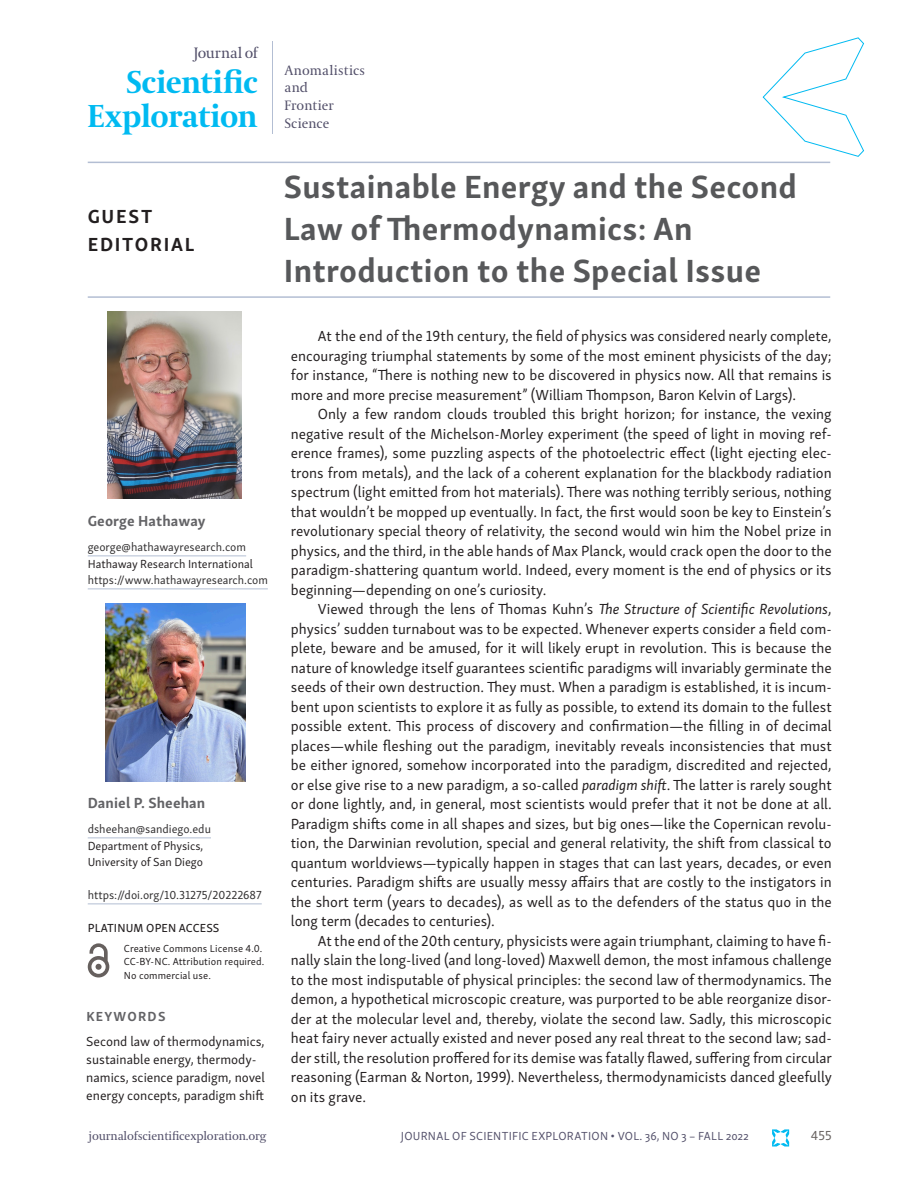
<style>
.page{position:relative;width:918px;height:1188px;background:#fff}
.page>*{position:absolute;margin:0;border:0;box-sizing:border-box;transform-origin:0 0}
.t1{font:700 33px/42px "Skolar Sans PE";letter-spacing:.01em;color:#57585a}
.t2{font:700 31.5px/34.5px "Coranto 2";letter-spacing:-.025em;color:#00baf1;text-align:right}
.SB_H1{font:700 19.5px/28.5px "Skolar Sans PE";letter-spacing:.085em;color:#231f20}
.t3{font:15px/19.5px "Skolar Sans PE";color:#231f20;text-align:justify}
.SB-Author_8{font:700 15px "Skolar Sans PE";letter-spacing:.01em;color:#636366}
.t4{font:15px "Coranto 2";letter-spacing:-.015em;color:#53506a}
.TX_11_13{font:13.5px/18px "Skolar Sans PE";color:#231f20}
.t5{font:13.5px/17.7px "Coranto 2";letter-spacing:.005em;color:#53506a}
.H1_9pt{font:700 13.5px "Skolar Sans PE";letter-spacing:.095em;color:#636366}
.t6{font:13.5px "Skolar Sans PE";color:#66605e}
.SB-Author_8-2{font:12px "Skolar Sans PE";color:#312f30}
.SB-Author_8-3{font:12px "Skolar Sans PE";color:#231f20}
.t7{font:12px "Skolar Sans PE";letter-spacing:.025em;color:#53506a}
.t8{font:12px "Coranto 2";letter-spacing:-.01em;color:#53506a}
.SB-open_access_hd{font:12px "Skolar Sans PE Me";letter-spacing:.01em;color:#231f20}
.SB-open-tx{font:10.5px/13.5px "Skolar Sans PE";letter-spacing:.01em;color:#231f20}
.s1{font-style:italic}
</style>
<div class="page">
<hr style="left:88px;top:162px;width:742px;height:1px;background:#b3bed3">
<hr style="left:88px;top:296px;width:742px;height:2px;background:#b3bed3">
<hr style="left:273px;top:41px;width:1px;height:92px;background:#b3bed3">
<svg style="left:762px;top:37px;width:102px;height:120px"></svg>
<svg style="left:772px;top:1129px;width:17px;height:18px"></svg>
<hr style="left:88px;top:556px;width:158px;height:1px;background:#b3bed3">
<hr style="left:88px;top:589px;width:180px;height:1px;background:#b3bed3">
<hr style="left:88px;top:838px;width:123px;height:1px;background:#b3bed3">
<hr style="left:88px;top:904px;width:174px;height:1px;background:#b3bed3">
<svg style="left:88px;top:943px;width:21px;height:35px"></svg>
<img style="left:108px;top:312px;width:134px;height:187px">
<img style="left:106px;top:603px;width:139px;height:178px">
<p class="t4" style="left:194px;top:44px;width:66px">Journal of</p>
<h2 class="t2" style="left:88px;top:66px;width:172px">Scientific<br>Exploration</h2>
<p class="t5" style="left:284px;top:62px;width:82px">Anomalistics and<br>Frontier<br>Science</p>
<p class="SB_H1" style="left:88px;top:200px;width:108px">GUEST<br>EDITORIAL</p>
<p class="SB-Author_8" style="left:88px;top:509px;width:119px">George Hathaway</p>
<p class="SB-Author_8-2" style="left:88px;top:538px;width:160px">george@hathawayresearch.com</p>
<p class="SB-Author_8-3" style="left:88px;top:555px;width:167px">Hathaway Research International</p>
<p class="SB-Author_8-2" style="left:88px;top:571px;width:182px">https://www.hathawayresearch.com</p>
<p class="SB-Author_8" style="left:88px;top:791px;width:119px">Daniel P. Sheehan</p>
<p class="SB-Author_8-2" style="left:88px;top:820px;width:125px">dsheehan@sandiego.edu</p>
<p class="SB-Author_8-3" style="left:88px;top:837px;width:117px">Department of Physics,</p>
<p class="SB-Author_8-3" style="left:88px;top:853px;width:117px">University of San Diego</p>
<p class="SB-Author_8-2" style="left:88px;top:886px;width:176px">https://doi.org/10.31275/20222687</p>
<p class="SB-open_access_hd" style="left:88px;top:918px;width:133px">PLATINUM OPEN ACCESS</p>
<p class="SB-open-tx" style="left:124px;top:941px;width:142px">Creative Commons License 4.0.<br>CC-BY-NC. Attribution required.<br>No commercial use.</p>
<p class="H1_9pt" style="left:86px;top:1005px;width:81px">KEYWORDS</p>
<p class="TX_11_13" style="left:86px;top:1031px;width:180px">Second law of thermodynamics, sustainable energy, thermody&shy;namics, science paradigm, novel energy concepts, paradigm shift</p>
<p class="t1" style="left:284px;top:163px;width:515px">Sustainable Energy and the Second<br>Law of Thermodynamics: An<br>Introduction to the Special Issue</p>
<p class="t3" style="left:291px;top:325px;width:542px;text-indent:27px">At the end of the 19th century, the field of physics was considered nearly complete, encouraging triumphal statements by some of the most eminent physicists of the day; for instance, “There is nothing new to be discovered in physics now. All that remains is more and more precise measurement” (William Thompson, Baron Kelvin of Largs).</p>
<p class="t3" style="left:291px;top:403px;width:542px;text-indent:27px">Only a few random clouds troubled this bright horizon; for instance, the vexing negative result of the Michelson-Morley experiment (the speed of light in moving ref&shy;erence frames), some puzzling aspects of the photoelectric effect (light ejecting elec&shy;trons from metals), and the lack of a coherent explanation for the blackbody radiation spectrum (light emitted from hot materials). There was nothing terribly serious, nothing that wouldn’t be mopped up eventually. In fact, the first would soon be key to Einstein’s revolutionary special theory of relativity, the second would win him the Nobel prize in physics, and the third, in the able hands of Max Planck, would crack open the door to the paradigm-shattering quantum world. Indeed, every moment is the end of physics or its beginning—depending on one’s curiosity.</p>
<p class="t3" style="left:291px;top:598px;width:542px;text-indent:27px">Viewed through the lens of Thomas Kuhn’s <span class="s1">The Structure of Scientific Revolutions</span>, physics’ sudden turnabout was to be expected. Whenever experts consider a field com&shy;plete, beware and be amused, for it will likely erupt in revolution. This is because the nature of knowledge itself guarantees scientific paradigms will invariably germinate the seeds of their own destruction. They must. When a paradigm is established, it is incum&shy;bent upon scientists to explore it as fully as possible, to extend its domain to the fullest possible extent. This process of discovery and confirmation—the filling in of decimal places—while fleshing out the paradigm, inevitably reveals inconsistencies that must be either ignored, somehow incorporated into the paradigm, discredited and rejected, or else give rise to a new paradigm, a so-called <span class="s1">paradigm shift</span>. The latter is rarely sought or done lightly, and, in general, most scientists would prefer that it not be done at all.<br>Paradigm shifts come in all shapes and sizes, but big ones—like the Copernican revolu&shy;tion, the Darwinian revolution, special and general relativity, the shift from classical to quantum worldviews—typically happen in stages that can last years, decades, or even centuries. Paradigm shifts are usually messy affairs that are costly to the instigators in the short term (years to decades), as well as to the defenders of the status quo in the long term (decades to centuries).</p>
<p class="t3" style="left:291px;top:930px;width:543px;text-indent:27px">At the end of the 20th century, physicists were again triumphant, claiming to have fi&shy;nally slain the long-lived (and long-loved) Maxwell demon, the most infamous challenge to the most indisputable of physical principles: the second law of thermodynamics. The demon, a hypothetical microscopic creature, was purported to be able reorganize disor&shy;der at the molecular level and, thereby, violate the second law. Sadly, this microscopic heat fairy never actually existed and never posed any real threat to the second law; sad&shy;der still, the resolution proffered for its demise was fatally flawed, suffering from circular reasoning (Earman &amp; Norton, 1999). Nevertheless, thermodynamicists danced gleefully on its grave.</p>
<p class="t8" style="left:89px;top:1129px;width:180px">journalofscientificexploration.org</p>
<p class="t7" style="left:401px;top:1127px;width:350px">JOURNAL OF SCIENTIFIC EXPLORATION • VOL. 36, NO 3 – FALL 2022</p>
<p class="t6" style="left:811px;top:1126px;width:22px">455</p>
</div>
